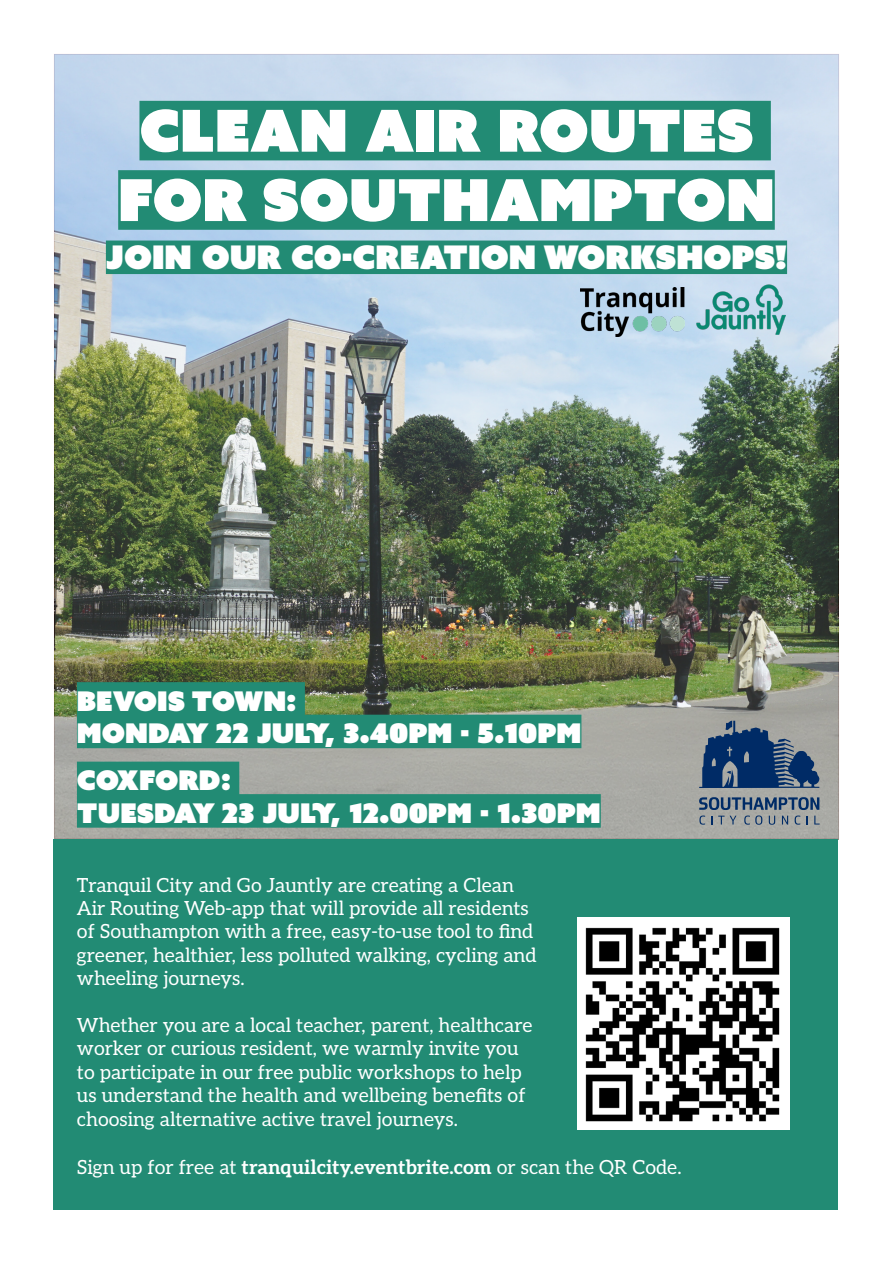
<style>
.page{position:relative;width:893px;height:1263px;background:#fff}
.page>*{position:absolute;margin:0;border:0;box-sizing:border-box;transform-origin:0 0}
.Paragraph_Style_1_-_Main_Text{font:57.75px/69.3px "Azo Sans Uber";color:#fff;text-align:center}
.Paragraph_Style_1_-_Main_Text-2{font:32.55px "Azo Sans Uber";color:#fff}
.Paragraph_Style_1_-_Main_Text-3{font:27.15px "Azo Sans Uber";color:#fff}
.t1{font:19.5px/23.4px "Aleo";color:#fff}
.s1{font-weight:700}
</style>
<div class="page">
<img style="left:54px;top:54px;width:785px;height:785px">
<img style="left:696px;top:284px;width:89px;height:51px">
<img style="left:580px;top:288px;width:104px;height:48px">
<svg style="left:699px;top:721px;width:120px;height:67px;background:#455e7e"></svg>
<svg style="left:699px;top:797px;width:121px;height:28px;background:#798592"></svg>
<div style="left:139px;top:101px;width:632px;height:59px;background:#228b74"></div>
<div style="left:118px;top:170px;width:657px;height:60px;background:#228b74"></div>
<div style="left:106px;top:241px;width:681px;height:33px;background:#228b74"></div>
<div style="left:77px;top:682px;width:228px;height:34px;background:#228b74"></div>
<div style="left:77px;top:715px;width:504px;height:33px;background:#228b74"></div>
<div style="left:77px;top:762px;width:162px;height:33px;background:#228b74"></div>
<div style="left:77px;top:794px;width:524px;height:34px;background:#228b74"></div>
<div style="left:53px;top:839px;width:785px;height:370px;background:#228b74"></div>
<img style="left:577px;top:917px;width:213px;height:213px">
<p class="Paragraph_Style_1_-_Main_Text" style="left:118px;top:95px;width:658px">CLEAN AIR ROUTES<br>FOR SOUTHAMPTON</p>
<p class="Paragraph_Style_1_-_Main_Text-2" style="left:106px;top:236px;width:683px">JOIN OUR CO-CREATION WORKSHOPS!</p>
<p class="Paragraph_Style_1_-_Main_Text-3" style="left:77px;top:683px;width:221px">BEVOIS TOWN:</p>
<p class="Paragraph_Style_1_-_Main_Text-3" style="left:77px;top:715px;width:506px">MONDAY 22 JULY, 3.40PM - 5.10PM</p>
<p class="Paragraph_Style_1_-_Main_Text-3" style="left:77px;top:762px;width:156px">COXFORD:</p>
<p class="Paragraph_Style_1_-_Main_Text-3" style="left:77px;top:795px;width:525px">TUESDAY 23 JULY, 12.00PM - 1.30PM</p>
<p class="t1" style="left:77px;top:872px;width:461px">Tranquil City and Go Jauntly are creating a Clean Air Routing Web-app that will provide all residents of Southampton with a free, easy-to-use tool to find greener, healthier, less polluted walking, cycling and wheeling journeys.</p>
<p class="t1" style="left:77px;top:1012px;width:457px">Whether you are a local teacher, parent, healthcare worker or curious resident, we warmly invite you to participate in our free public workshops to help us understand the health and wellbeing benefits of choosing alternative active travel journeys.</p>
<p class="t1" style="left:77px;top:1155px;width:606px">Sign up for free at <span class="s1">tranquilcity.eventbrite.com</span> or scan the QR Code.</p>
</div>
